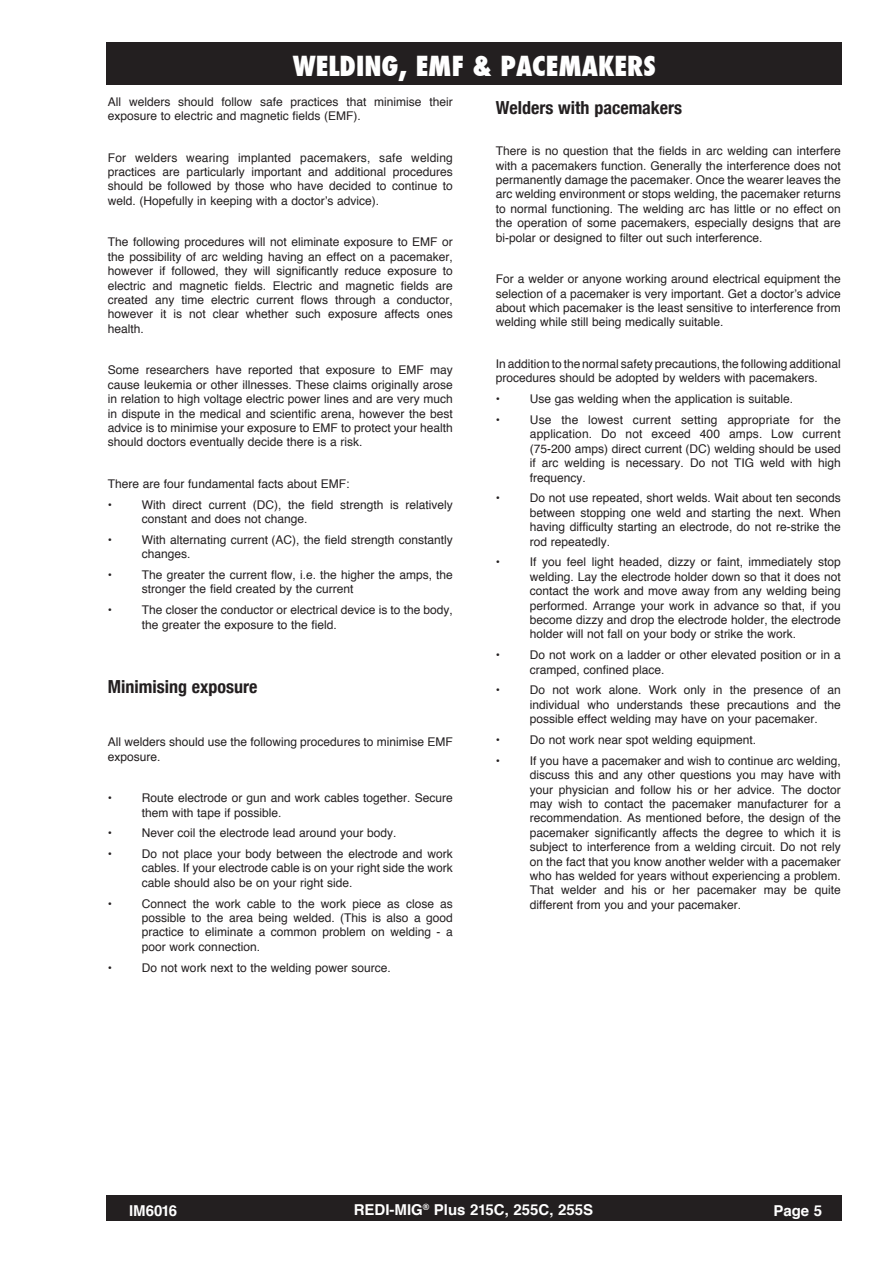
<style>
.page{position:relative;width:893px;height:1263px;background:#fff}
.page>*{position:absolute;margin:0;border:0;box-sizing:border-box;transform-origin:0 0}
.Heading{font:800 condensed 27px "Futura";color:#fff}
.Subheading{font:700 condensed 18px "Helvetica Neue";color:#231f20}
.t1{font:700 15px "Helvetica";color:#fff}
.Text{font:12px/14.4px "Helvetica";color:#231f20;text-align:justify}
</style>
<div class="page">
<div style="left:106px;top:1195px;width:736px;height:25px;background:#231f20"></div>
<div style="left:107px;top:43px;width:735px;height:42px;background:#231f20"></div>
<p class="Heading" style="left:293px;top:48px;width:364px">WELDING, EMF &amp; PACEMAKERS</p>
<p class="Text" style="left:108px;top:95px;width:346px">All welders should follow safe practices that minimise their exposure to electric and magnetic fields (EMF).</p>
<p class="Text" style="left:108px;top:151px;width:346px">For welders wearing implanted pacemakers, safe welding practices are particularly important and additional procedures should be followed by those who have decided to continue to weld. (Hopefully in keeping with a doctor’s advice).</p>
<p class="Text" style="left:108px;top:235px;width:346px">The following procedures will not eliminate exposure to EMF or the possibility of arc welding having an effect on a pacemaker, however if followed, they will significantly reduce exposure to electric and magnetic fields. Electric and magnetic fields are created any time electric current flows through a conductor, however it is not clear whether such exposure affects ones health.</p>
<p class="Text" style="left:108px;top:363px;width:346px">Some researchers have reported that exposure to EMF may cause leukemia or other illnesses. These claims originally arose in relation to high voltage electric power lines and are very much in dispute in the medical and scientific arena, however the best advice is to minimise your exposure to EMF to protect your health should doctors eventually decide there is a risk.</p>
<p class="Text" style="left:108px;top:477px;width:243px">There are four fundamental facts about EMF:</p>
<p class="Text" style="left:108px;top:498px;width:6px">•</p>
<p class="Text" style="left:142px;top:498px;width:312px">With direct current (DC), the field strength is relatively constant and does not change.</p>
<p class="Text" style="left:108px;top:533px;width:6px">•</p>
<p class="Text" style="left:142px;top:533px;width:312px">With alternating current (AC), the field strength constantly changes.</p>
<p class="Text" style="left:108px;top:568px;width:6px">•</p>
<p class="Text" style="left:142px;top:568px;width:312px">The greater the current flow, i.e. the higher the amps, the stronger the field created by the current</p>
<p class="Text" style="left:108px;top:603px;width:6px">•</p>
<p class="Text" style="left:142px;top:603px;width:312px">The closer the conductor or electrical device is to the body, the greater the exposure to the field.</p>
<p class="Subheading" style="left:496px;top:96px;width:188px">Welders with pacemakers</p>
<p class="Text" style="left:496px;top:144px;width:346px">There is no question that the fields in arc welding can interfere with a pacemakers function. Generally the interference does not permanently damage the pacemaker. Once the wearer leaves the arc welding environment or stops welding, the pacemaker returns to normal functioning. The welding arc has little or no effect on the operation of some pacemakers, especially designs that are bi-polar or designed to filter out such interference.</p>
<p class="Text" style="left:496px;top:272px;width:346px">For a welder or anyone working around electrical equipment the selection of a pacemaker is very important. Get a doctor’s advice about which pacemaker is the least sensitive to interference from welding while still being medically suitable.</p>
<p class="Text" style="left:496px;top:357px;width:346px">In addition to the normal safety precautions, the following additional procedures should be adopted by welders with pacemakers.</p>
<p class="Text" style="left:496px;top:392px;width:6px">•</p>
<p class="Text" style="left:530px;top:392px;width:265px">Use gas welding when the application is suitable.</p>
<p class="Text" style="left:496px;top:413px;width:6px">•</p>
<p class="Text" style="left:530px;top:413px;width:312px">Use the lowest current setting appropriate for the application. Do not exceed 400 amps. Low current (75-200 amps) direct current (DC) welding should be used if arc welding is necessary. Do not TIG weld with high frequency.</p>
<p class="Text" style="left:496px;top:491px;width:6px">•</p>
<p class="Text" style="left:530px;top:491px;width:312px">Do not use repeated, short welds. Wait about ten seconds between stopping one weld and starting the next. When having difficulty starting an electrode, do not re-strike the rod repeatedly.</p>
<p class="Text" style="left:496px;top:555px;width:6px">•</p>
<p class="Text" style="left:530px;top:555px;width:312px">If you feel light headed, dizzy or faint, immediately stop welding. Lay the electrode holder down so that it does not contact the work and move away from any welding being performed. Arrange your work in advance so that, if you become dizzy and drop the electrode holder, the electrode holder will not fall on your body or strike the work.</p>
<p class="Text" style="left:496px;top:648px;width:6px">•</p>
<p class="Text" style="left:530px;top:648px;width:312px">Do not work on a ladder or other elevated position or in a cramped, confined place.</p>
<p class="Text" style="left:496px;top:683px;width:6px">•</p>
<p class="Text" style="left:530px;top:683px;width:312px">Do not work alone. Work only in the presence of an individual who understands these precautions and the possible effect welding may have on your pacemaker.</p>
<p class="Text" style="left:496px;top:733px;width:6px">•</p>
<p class="Text" style="left:530px;top:733px;width:228px">Do not work near spot welding equipment.</p>
<p class="Text" style="left:496px;top:754px;width:6px">•</p>
<p class="Text" style="left:530px;top:754px;width:312px">If you have a pacemaker and wish to continue arc welding, discuss this and any other questions you may have with your physician and follow his or her advice. The doctor may wish to contact the pacemaker manufacturer for a recommendation. As mentioned before, the design of the pacemaker significantly affects the degree to which it is subject to interference from a welding circuit. Do not rely on the fact that you know another welder with a pacemaker who has welded for years without experiencing a problem.<br>That welder and his or her pacemaker may be quite different from you and your pacemaker.</p>
<p class="Subheading" style="left:108px;top:676px;width:151px">Minimising exposure</p>
<p class="Text" style="left:108px;top:735px;width:346px">All welders should use the following procedures to minimise EMF exposure.</p>
<p class="Text" style="left:108px;top:791px;width:6px">•</p>
<p class="Text" style="left:142px;top:791px;width:312px">Route electrode or gun and work cables together. Secure them with tape if possible.</p>
<p class="Text" style="left:108px;top:826px;width:6px">•</p>
<p class="Text" style="left:142px;top:826px;width:256px">Never coil the electrode lead around your body.</p>
<p class="Text" style="left:108px;top:847px;width:6px">•</p>
<p class="Text" style="left:142px;top:847px;width:312px">Do not place your body between the electrode and work cables. If your electrode cable is on your right side the work cable should also be on your right side.</p>
<p class="Text" style="left:108px;top:897px;width:6px">•</p>
<p class="Text" style="left:142px;top:897px;width:312px">Connect the work cable to the work piece as close as possible to the area being welded. (This is also a good practice to eliminate a common problem on welding - a poor work connection.</p>
<p class="Text" style="left:108px;top:960px;width:6px">•</p>
<p class="Text" style="left:142px;top:960px;width:250px">Do not work next to the welding power source.</p>
<p class="t1" style="left:129px;top:1198px;width:50px">IM6016</p>
<p class="t1" style="left:354px;top:1197px;width:241px">REDI-MIG<sup>®</sup> Plus 215C, 255C, 255S</p>
<p class="t1" style="left:773px;top:1198px;width:50px">Page 5</p>
</div>
